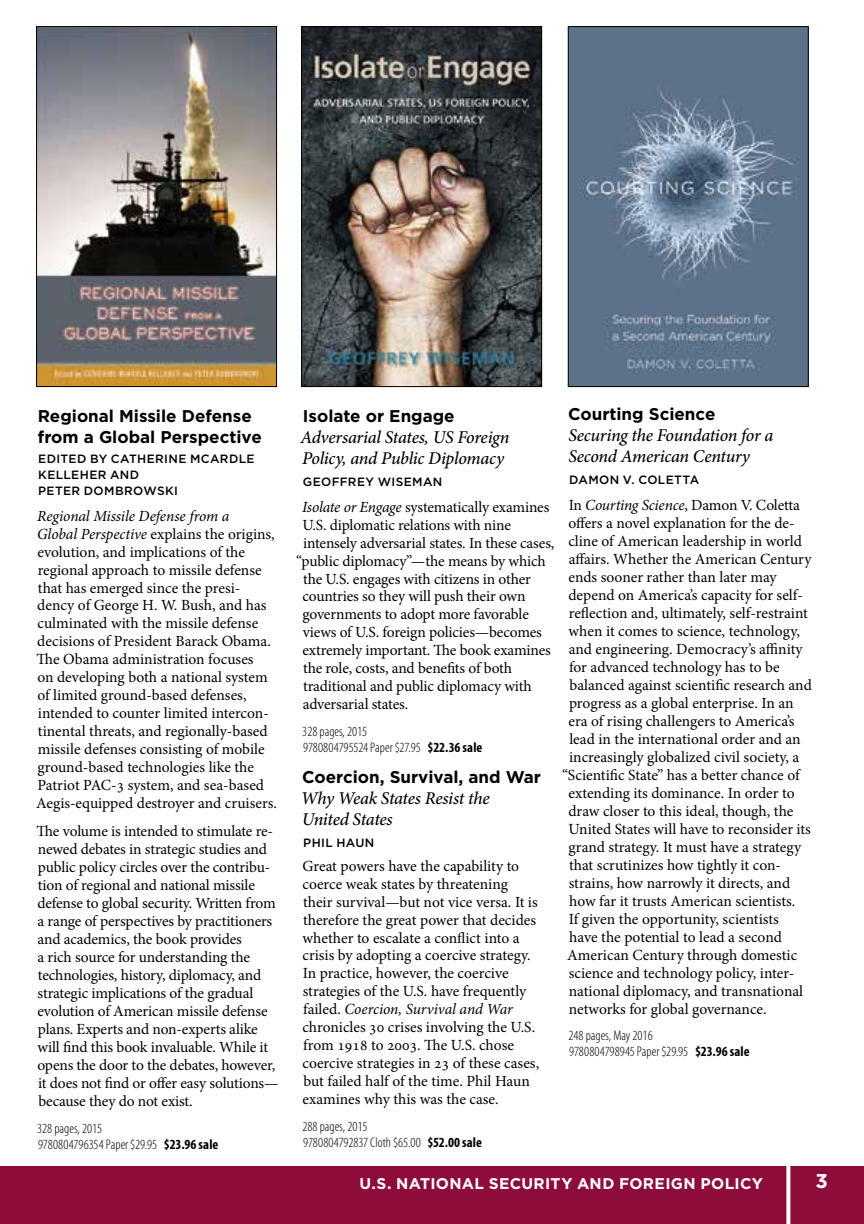
<style>
.page{position:relative;width:864px;height:1224px;background:#fff}
.page>*{position:absolute;margin:0;border:0;box-sizing:border-box;transform-origin:0 0}
.t1{font:700 20px "Gotham";color:#fff}
.t2{font:italic 500 18px/21px "Minion Pro";letter-spacing:-.02em;color:#000}
.t3{font:700 17px/21px "Gotham";color:#000}
.t4{font:15.6px/18px "Minion Pro";letter-spacing:-.005em;color:#000}
.t5{font:700 15.6px "Gotham";letter-spacing:.02em;color:#fff}
.t6{font:300 condensed 14px/16px "Myriad Pro";color:#000}
.t7{font:500 12px/16px "Gotham";letter-spacing:.035em;color:#000}
.s1{font-style:italic}
.s2{font-weight:700}
</style>
<div class="page">
<div style="left:0;top:1166px;width:864px;height:58px;background:#8e0c3a"></div>
<svg style="left:786px;top:1166px;width:4px;height:58px"></svg>
<img style="left:303px;top:28px;width:237px;height:357px">
<div style="left:301px;top:26px;width:241px;height:361px;border:1px solid #000"></div>
<img style="left:570px;top:28px;width:236px;height:357px">
<div style="left:568px;top:26px;width:240px;height:361px;border:1px solid #000"></div>
<img style="left:38px;top:28px;width:237px;height:357px">
<div style="left:36px;top:26px;width:241px;height:361px;border:1px solid #000"></div>
<p class="t3" style="left:38px;top:405px;width:225px">Regional Missile Defense from a Global Perspective</p>
<p class="t7" style="left:38px;top:450px;width:163px">EDITED BY CATHERINE MCA</p>
<p class="t7" style="left:220px;top:450px;width:36px">RDLE</p>
<p class="t7" style="left:38px;top:466px;width:141px">KELLEHER AND<br>PETER DOMBROWSKI</p>
<p class="t4" style="left:36px;top:507px;width:242px"><span class="s1">Regional Missile Defense from a<br>Global Perspective</span> explains the origins, evolution, and implications of the regional approach to missile defense that has emerged since the presi&shy;dency of George H. W. Bush, and has culminated with the missile defense decisions of President Barack Obama.<br>The Obama administration focuses<br>on developing both a national system of limited ground-based defenses, intended to counter limited intercon&shy;tinental threats, and regionally-based missile defenses consisting of mobile ground-based technologies like the Patriot PAC-3 system, and sea-based Aegis-equipped destroyer and cruisers.</p>
<p class="t4" style="left:37px;top:823px;width:243px">The volume is intended to stimulate re&shy;newed debates in strategic studies and public policy circles over the contribu&shy;tion of regional and national missile defense to global security. Written from a range of perspectives by practitioners and academics, the book provides<br>a rich source for understanding the technologies, history, diplomacy, and strategic implications of the gradual evolution of American missile defense plans. Experts and non-experts alike will find this book invaluable. While it opens the door to the debates, however, it does not find or offer easy solutions— because they do not exist.</p>
<p class="t6" style="left:37px;top:1120px;width:183px">328 pages, 2015<br>9780804796354 Paper $29.95 <span class="s2">$23.96 sale</span></p>
<p class="t3" style="left:303px;top:405px;width:153px">Isolate or Engage</p>
<p class="t2" style="left:301px;top:426px;width:210px">Adversarial States, US Foreign<br>Policy, and Public Diplomacy</p>
<p class="t7" style="left:303px;top:473px;width:141px">GEOFFREY WISEMAN</p>
<p class="t4" style="left:302px;top:498px;width:249px"><span class="s1">Isolate or Engage</span> systematically examines</p>
<p class="t4" style="left:303px;top:516px;width:210px">U.S. diplomatic relations with nine</p>
<p class="t4" style="left:303px;top:534px;width:253px">intensely adversarial states. In these cases,</p>
<p class="t4" style="left:296px;top:552px;width:251px">“public diplomacy”—the means by which</p>
<p class="t4" style="left:303px;top:570px;width:229px">the U.S. engages with citizens in other</p>
<p class="t4" style="left:302px;top:588px;width:225px">countries so they will push their own</p>
<p class="t4" style="left:303px;top:606px;width:228px">governments to adopt more favorable</p>
<p class="t4" style="left:303px;top:624px;width:241px">views of U.S. foreign policies—becomes</p>
<p class="t4" style="left:302px;top:642px;width:250px">extremely important. The book examines</p>
<p class="t4" style="left:303px;top:660px;width:211px">the role, costs, and benefits of both</p>
<p class="t4" style="left:303px;top:678px;width:230px">traditional and public diplomacy with</p>
<p class="t4" style="left:303px;top:696px;width:107px">adversarial states.</p>
<p class="t6" style="left:302px;top:723px;width:182px">328 pages, 2015<br>9780804795524 Paper $27.95 <span class="s2">$22.36 sale</span></p>
<p class="t3" style="left:302px;top:766px;width:240px">Coercion, Survival, and War</p>
<p class="t2" style="left:301px;top:787px;width:190px">Why Weak States Resist the<br>United States</p>
<p class="t7" style="left:303px;top:834px;width:73px">PHIL HAUN</p>
<p class="t4" style="left:302px;top:857px;width:238px">Great powers have the capability to coerce weak states by threatening their survival—but not vice versa. It is therefore the great power that decides whether to escalate a conflict into a crisis by adopting a coercive strategy.<br>In practice, however, the coercive strategies of the U.S. have frequently failed. <span class="s1">Coercion, Survival and War </span>chronicles 30 crises involving the U.S. from 1918 to 2003. The U.S. chose coercive strategies in 23 of these cases, but failed half of the time. Phil Haun examines why this was the case.</p>
<p class="t6" style="left:302px;top:1118px;width:181px">288 pages, 2015<br>9780804792837 Cloth $65.00 <span class="s2">$52.00 sale</span></p>
<p class="t3" style="left:568px;top:403px;width:149px">Courting Science</p>
<p class="t2" style="left:568px;top:425px;width:207px">Securing the Foundation for a<br>Second American Century</p>
<p class="t7" style="left:569px;top:472px;width:131px">DAMON V. COLETTA</p>
<p class="t4" style="left:569px;top:496px;width:233px">In <span class="s1">Courting Science</span>, Damon V. Coletta</p>
<p class="t4" style="left:568px;top:514px;width:228px">offers a novel explanation for the de-</p>
<p class="t4" style="left:568px;top:532px;width:235px">cline of American leadership in world</p>
<p class="t4" style="left:569px;top:550px;width:244px">affairs. Whether the American Century</p>
<p class="t4" style="left:568px;top:568px;width:210px">ends sooner rather than later may</p>
<p class="t4" style="left:568px;top:586px;width:236px">depend on America’s capacity for self-</p>
<p class="t4" style="left:569px;top:604px;width:241px">reflection and, ultimately, self-restraint</p>
<p class="t4" style="left:569px;top:622px;width:233px">when it comes to science, technology,</p>
<p class="t4" style="left:569px;top:640px;width:235px">and engineering. Democracy’s affinity</p>
<p class="t4" style="left:569px;top:658px;width:212px">for advanced technology has to be</p>
<p class="t4" style="left:569px;top:676px;width:244px">balanced against scientific research and</p>
<p class="t4" style="left:569px;top:694px;width:226px">progress as a global enterprise. In an</p>
<p class="t4" style="left:568px;top:712px;width:228px">era of rising challengers to America’s</p>
<p class="t4" style="left:569px;top:730px;width:233px">lead in the international order and an</p>
<p class="t4" style="left:569px;top:748px;width:232px">increasingly globalized civil society, a</p>
<p class="t4" style="left:562px;top:766px;width:239px">“Scientific State” has a better chance of</p>
<p class="t4" style="left:568px;top:784px;width:228px">extending its dominance. In order to</p>
<p class="t4" style="left:568px;top:802px;width:227px">draw closer to this ideal, though, the</p>
<p class="t4" style="left:569px;top:820px;width:244px">United States will have to reconsider its</p>
<p class="t4" style="left:569px;top:838px;width:234px">grand strategy. It must have a strategy</p>
<p class="t4" style="left:569px;top:856px;width:214px">that scrutinizes how tightly it con-</p>
<p class="t4" style="left:569px;top:874px;width:223px">strains, how narrowly it directs, and</p>
<p class="t4" style="left:569px;top:892px;width:228px">how far it trusts American scientists.</p>
<p class="t4" style="left:569px;top:910px;width:212px">If given the opportunity, scientists</p>
<p class="t4" style="left:569px;top:928px;width:214px">have the potential to lead a second</p>
<p class="t4" style="left:567px;top:946px;width:232px">American Century through domestic</p>
<p class="t4" style="left:569px;top:964px;width:227px">science and technology policy, inter-</p>
<p class="t4" style="left:569px;top:982px;width:236px">national diplomacy, and transnational</p>
<p class="t4" style="left:569px;top:1000px;width:199px">networks for global governance.</p>
<p class="t6" style="left:568px;top:1028px;width:183px">248 pages, May 2016<br>9780804798945 Paper $29.95 <span class="s2">$23.96 sale</span></p>
<p class="t5" style="left:360px;top:1175px;width:151px">U.S. National Security</p>
<p class="t5" style="left:577px;top:1175px;width:76px">and Forei</p>
<p class="t5" style="left:671px;top:1175px;width:74px">gn Policy</p>
<p class="t1" style="left:816px;top:1169px;width:14px">3</p>
</div>
